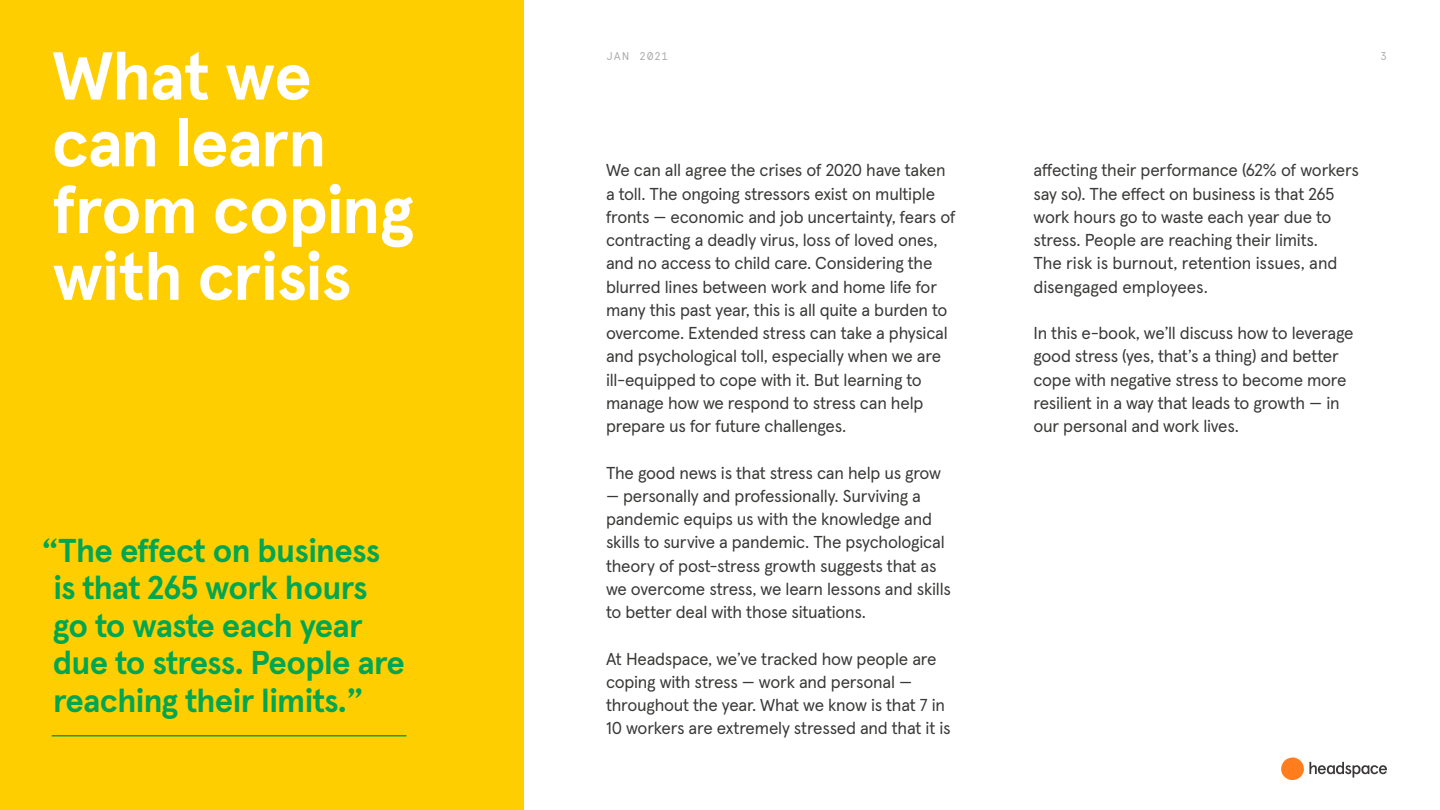
<style>
.page{position:relative;width:1440px;height:810px;background:#fff}
.page>*{position:absolute;margin:0;border:0;box-sizing:border-box;transform-origin:0 0}
.t1{font:700 67.5px/66.8px "Apercu";letter-spacing:-.025em;color:#fff}
.t2{font:700 33px/37.5px "Apercu Pro";letter-spacing:-.025em;color:#01a652}
.t3{font:17.25px/23.2px "Apercu Pro";letter-spacing:-.015em;color:#3a3938}
.t4{font:11.25px "Apercu Mono";letter-spacing:.07em;color:#7a7877}
</style>
<div class="page">
<div style="left:0;top:0;width:524px;height:810px;background:#ffce00"></div>
<svg style="left:1281px;top:757px;width:106px;height:23px"></svg>
<hr style="left:52px;top:735px;width:354px;height:1px;background:#01a652">
<h1 class="t1" style="left:52px;top:43px;width:364px">What we can learn from coping with crisis</h1>
<h2 class="t2" style="left:53px;top:529px;width:354px;text-indent:-12px">“The effect on business is that 265 work hours go to waste each year due to stress. People are reaching their limits.”</h2>
<p class="t4" style="left:606px;top:50px;width:64px">JAN 2021</p>
<p class="t4" style="left:1381px;top:50px;width:8px">3</p>
<p class="t3" style="left:606px;top:157px;width:351px">We can all agree the crises of 2020 have taken a toll. The ongoing stressors exist on multiple fronts — economic and job uncertainty, fears of contracting a deadly virus, loss of loved ones, and no access to child care. Considering the blurred lines between work and home life for many this past year, this is all quite a burden to overcome. Extended stress can take a physical and psychological toll, especially when we are ill-equipped to cope with it. But learning to manage how we respond to stress can help prepare us for future challenges.</p>
<p class="t3" style="left:606px;top:460px;width:337px">The good news is that stress can help us grow</p>
<p class="t3" style="left:606px;top:483px;width:346px">— personally and professionally. Surviving a pandemic equips us with the knowledge and skills to survive a pandemic. The psychological theory of post-stress growth suggests that as we overcome stress, we learn lessons and skills to better deal with those situations.</p>
<p class="t3" style="left:606px;top:646px;width:346px">At Headspace, we’ve tracked how people are coping with stress — work and personal — throughout the year. What we know is that 7 in 10 workers are extremely stressed and that it is</p>
<p class="t3" style="left:1034px;top:157px;width:327px">affecting their performance (62% of workers say so). The effect on business is that 265 work hours go to waste each year due to stress. People are reaching their limits.<br>The risk is burnout, retention issues, and disengaged employees.</p>
<p class="t3" style="left:1034px;top:320px;width:322px">In this e-book, we’ll discuss how to leverage good stress (yes, that’s a thing) and better cope with negative stress to become more resilient in a way that leads to growth — in our personal and work lives.</p>
</div>
